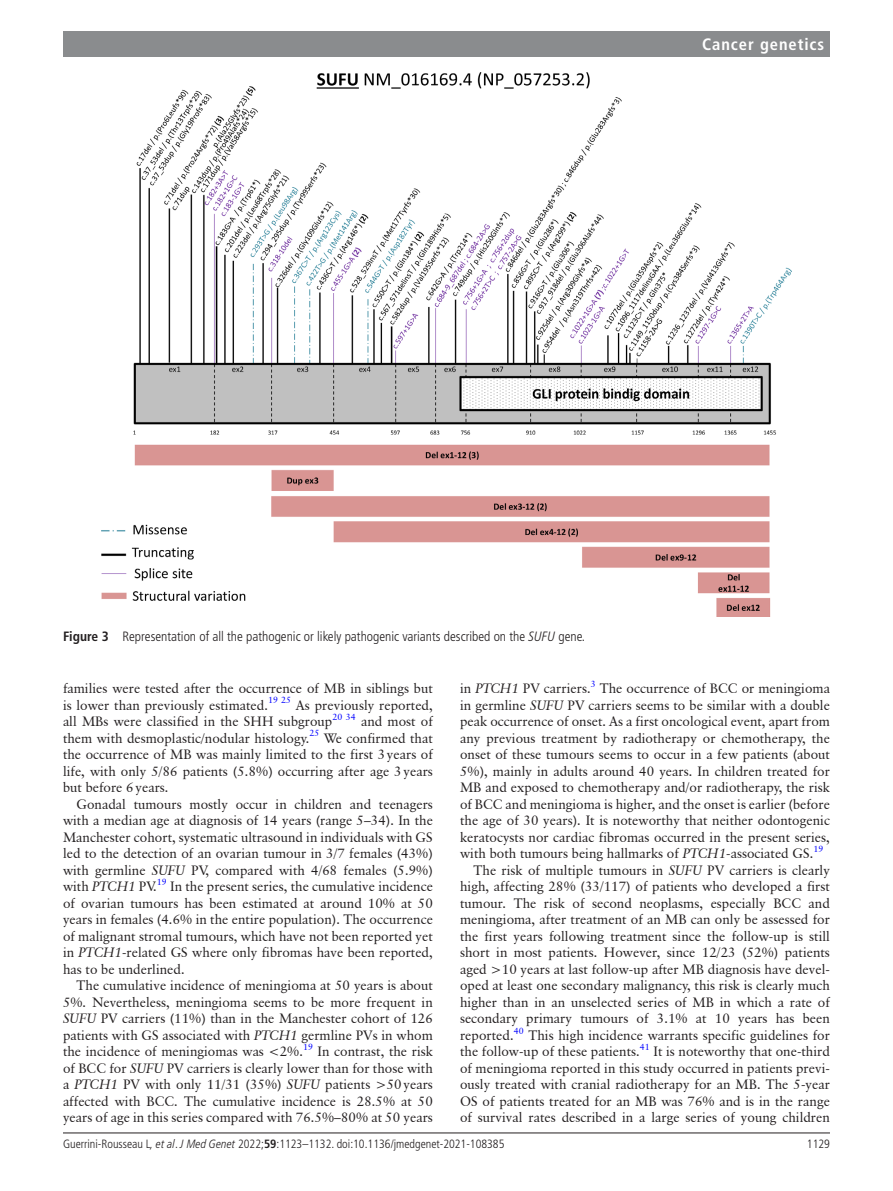
<style>
.page{position:relative;width:893px;height:1191px;background:#fff}
.page>*{position:absolute;margin:0;border:0;box-sizing:border-box;transform-origin:0 0}
.t1{font:700 condensed 16.5px "Frutiger LT Pro";letter-spacing:.055em;color:#fff}
.t2{font:13.5px/16.5px "Classical Garamond BT";color:#231f20;text-align:justify}
.t3{font:300 condensed 13.5px "Frutiger LT Pro";color:#231f20}
.t4{font:300 condensed 12px "Frutiger LT Pro";color:#231f20}
.s1{font-weight:700}
.s2{font-style:italic}
</style>
<div class="page">
<hr style="left:63px;top:1132px;width:767px;height:1px;background:#231f20">
<div style="left:63px;top:31px;width:767px;height:25px;background:#8a8c8e"></div>
<img style="left:101px;top:72px;width:691px;height:545px">
<p class="t1" style="left:702px;top:34px;width:124px">Cancer genetics</p>
<p class="t3" style="left:63px;top:628px;width:524px"><span class="s1">Figure 3</span> Representation of all the pathogenic or likely pathogenic variants described on the <span class="s2">SUFU</span> gene.</p>
<p class="t2" style="left:63px;top:680px;width:371px">families were tested after the occurrence of MB in siblings but is lower than previously estimated.<sup>19</sup> <sup>25</sup> As previously reported, all MBs were classified in the SHH subgroup<sup>20</sup> <sup>34</sup> and most of them with desmoplastic/nodular histology.<sup>25</sup> We confirmed that the occurrence of MB was mainly limited to the first 3years of life, with only 5/86 patients (5.8%) occurring after age 3years but before 6years.</p>
<p class="t2" style="left:63px;top:795px;width:371px;text-indent:14px">Gonadal tumours mostly occur in children and teenagers with a median age at diagnosis of 14 years (range 5–34). In the Manchester cohort, systematic ultrasound in individuals with GS led to the detection of an ovarian tumour in 3/7 females (43%) with germline <span class="s2">SUFU</span> PV, compared with 4/68 females (5.9%) with <span class="s2">PTCH1</span> PV.<sup>19</sup> In the present series, the cumulative incidence of ovarian tumours has been estimated at around 10% at 50 years in females (4.6% in the entire population). The occurrence of malignant stromal tumours, which have not been reported yet in <span class="s2">PTCH1</span>-related GS where only fibromas have been reported, has to be underlined.</p>
<p class="t2" style="left:63px;top:977px;width:371px;text-indent:14px">The cumulative incidence of meningioma at 50 years is about 5%. Nevertheless, meningioma seems to be more frequent in <span class="s2">SUFU</span> PV carriers (11%) than in the Manchester cohort of 126 patients with GS associated with <span class="s2">PTCH1</span> germline PVs in whom the incidence of meningiomas was &lt;2%.<sup>19</sup> In contrast, the risk of BCC for <span class="s2">SUFU</span> PV carriers is clearly lower than for those with a <span class="s2">PTCH1</span> PV with only 11/31 (35%) <span class="s2">SUFU</span> patients &gt;50years affected with BCC. The cumulative incidence is 28.5% at 50 years of age in this series compared with 76.5%–80% at 50 years</p>
<p class="t2" style="left:460px;top:680px;width:371px">in <span class="s2">PTCH1</span> PV carriers.<sup>3</sup> The occurrence of BCC or meningioma</p>
<p class="t2" style="left:460px;top:696px;width:371px">in germline <span class="s2">SUFU</span> PV carriers seems to be similar with a double</p>
<p class="t2" style="left:460px;top:713px;width:371px">peak occurrence of onset. As a first oncological event, apart from</p>
<p class="t2" style="left:460px;top:729px;width:371px">any previous treatment by radiotherapy or chemotherapy, the</p>
<p class="t2" style="left:460px;top:746px;width:371px">onset of these tumours seems to occur in a few patients (about</p>
<p class="t2" style="left:460px;top:762px;width:371px">5%), mainly in adults around 40 years. In children treated for</p>
<p class="t2" style="left:460px;top:779px;width:371px">MB and exposed to chemotherapy and/or radiotherapy, the risk</p>
<p class="t2" style="left:460px;top:795px;width:371px">of BCC and meningioma is higher, and the onset is earlier (before</p>
<p class="t2" style="left:460px;top:812px;width:371px">the age of 30 years). It is noteworthy that neither odontogenic</p>
<p class="t2" style="left:460px;top:828px;width:371px">keratocysts nor cardiac fibromas occurred in the present series,</p>
<p class="t2" style="left:460px;top:845px;width:365px">with both tumours being hallmarks of <span class="s2">PTCH1</span>-associated GS.<sup>19</sup></p>
<p class="t2" style="left:474px;top:861px;width:358px">The risk of multiple tumours in <span class="s2">SUFU</span> PV carriers is clearly</p>
<p class="t2" style="left:460px;top:878px;width:371px">high, affecting 28% (33/117) of patients who developed a first</p>
<p class="t2" style="left:460px;top:894px;width:371px">tumour. The risk of second neoplasms, especially BCC and</p>
<p class="t2" style="left:460px;top:911px;width:371px">meningioma, after treatment of an MB can only be assessed for</p>
<p class="t2" style="left:460px;top:927px;width:371px">the first years following treatment since the follow-up is still</p>
<p class="t2" style="left:460px;top:944px;width:371px">short in most patients. However, since 12/23 (52%) patients</p>
<p class="t2" style="left:460px;top:960px;width:371px">aged &gt;10 years at last follow-up after MB diagnosis have devel-</p>
<p class="t2" style="left:460px;top:977px;width:371px">oped at least one secondary malignancy, this risk is clearly much</p>
<p class="t2" style="left:460px;top:993px;width:371px">higher than in an unselected series of MB in which a rate of</p>
<p class="t2" style="left:460px;top:1010px;width:371px">secondary primary tumours of 3.1% at 10 years has been</p>
<p class="t2" style="left:460px;top:1026px;width:371px">reported.<sup>40</sup> This high incidence warrants specific guidelines for</p>
<p class="t2" style="left:460px;top:1043px;width:371px">the follow-up of these patients.<sup>41</sup> It is noteworthy that one-third</p>
<p class="t2" style="left:460px;top:1059px;width:371px">of meningioma reported in this study occurred in patients previ-</p>
<p class="t2" style="left:460px;top:1076px;width:371px">ously treated with cranial radiotherapy for an MB. The 5-year</p>
<p class="t2" style="left:460px;top:1092px;width:371px">OS of patients treated for an MB was 76% and is in the range</p>
<p class="t2" style="left:460px;top:1109px;width:371px">of survival rates described in a large series of young children</p>
<p class="t4" style="left:63px;top:1136px;width:443px">Guerrini-Rousseau L<span class="s2">, et al</span>. <span class="s2">J Med Genet</span> 2022;<span class="s1">59</span>:1123–1132. doi:10.1136/jmedgenet-2021-108385</p>
<p class="t4" style="left:807px;top:1136px;width:25px">1129</p>
</div>
